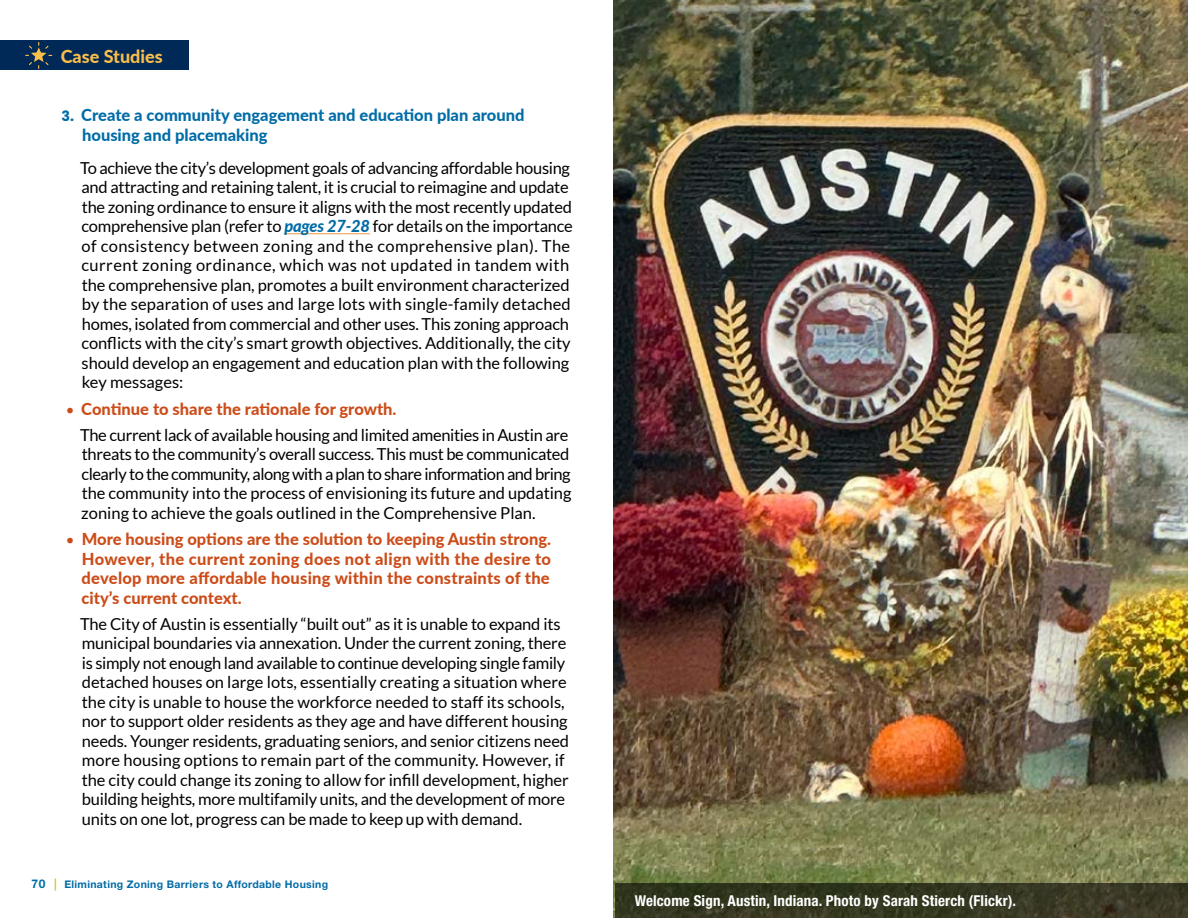
<style>
.page{position:relative;width:1188px;height:918px;background:#fff}
.page>*{position:absolute;margin:0;border:0;box-sizing:border-box;transform-origin:0 0}
.Body_text{font:800 18px "Lato";color:#fabe4a}
.Body_text-2{font:16.5px/19.5px "Lato";letter-spacing:-.01em;color:#000}
.Body_bullets{font:800 16.5px/19.5px "Lato";color:#cc4c19;text-align:justify}
.Body_numbering{font:800 16.5px/19.5px "Lato";color:#006ca7}
.Photo_caption{font:700 condensed 15px "Helvetica Neue LT Std";letter-spacing:.01em;color:#fff}
.t1{font:700 10.5px "Helvetica Neue LT Std";letter-spacing:.03em;color:#006ca7}
.s1{font-family:"Poppins";font-weight:700;font-size:14.25px}
.s2{font-weight:800;font-style:italic;color:#006ca7}
.s3{font-weight:400;font-size:15px}
.s4{font-size:12px}
.s5{font-size:12px;color:#cbc53f}
</style>
<div class="page">
<hr style="left:284px;top:233px;width:86px;height:1px;background:#e89743">
<div style="left:0;top:40px;width:189px;height:30px;background:#002958"></div>
<svg style="left:25px;top:42px;width:27px;height:27px"></svg>
<img style="left:613px;top:0;width:575px;height:918px">
<svg style="left:615px;top:884px;width:573px;height:34px;background:#353721"></svg>
<p class="Body_text" style="left:61px;top:43px;width:104px">Case Studies</p>
<p class="Body_numbering" style="left:82px;top:105px;width:444px;text-indent:-21px"><span class="s1">3.</span> Create a community engagement and education plan around housing and placemaking</p>
<p class="Body_text-2" style="left:80px;top:158px;width:494px">To achieve the city’s development goals of advancing affordable housing and attracting and retaining talent, it is crucial to reimagine and update the zoning ordinance to ensure it aligns with the most recently updated comprehensive plan (refer to <span class="s2">pages 27-28</span> for details on the importance of consistency between zoning and the comprehensive plan). The current zoning ordinance, which was not updated in tandem with the comprehensive plan, promotes a built environment characterized by the separation of uses and large lots with single-family detached homes, isolated from commercial and other uses. This zoning approach conflicts with the city’s smart growth objectives. Additionally, the city should develop an engagement and education plan with the following key messages:</p>
<p class="Body_bullets" style="left:66px;top:398px;width:331px"><span class="s3">•</span> Continue to share the rationale for growth.</p>
<p class="Body_text-2" style="left:80px;top:425px;width:493px">The current lack of available housing and limited amenities in Austin are threats to the community’s overall success. This must be communicated clearly to the community, along with a plan to share information and bring the community into the process of envisioning its future and updating zoning to achieve the goals outlined in the Comprehensive Plan.</p>
<p class="Body_bullets" style="left:82px;top:529px;width:471px;text-indent:-16px"><span class="s3">•</span> More housing options are the solution to keeping Austin strong.<br>However, the current zoning does not align with the desire to develop more affordable housing within the constraints of the city’s current context.</p>
<p class="Body_text-2" style="left:80px;top:614px;width:491px">The City of Austin is essentially “built out” as it is unable to expand its municipal boundaries via annexation. Under the current zoning, there is simply not enough land available to continue developing single family detached houses on large lots, essentially creating a situation where the city is unable to house the workforce needed to staff its schools, nor to support older residents as they age and have different housing needs. Younger residents, graduating seniors, and senior citizens need more housing options to remain part of the community. However, if the city could change its zoning to allow for infill development, higher building heights, more multifamily units, and the development of more units on one lot, progress can be made to keep up with demand.</p>
<p class="t1" style="left:32px;top:878px;width:298px"><span class="s4">70</span> <span class="s5">|</span> Eliminating Zoning Barriers to Affordable Housing</p>
<p class="Photo_caption" style="left:635px;top:892px;width:383px">Welcome Sign, Austin, Indiana. Photo by Sarah Stierch (Flickr).</p>
</div>
